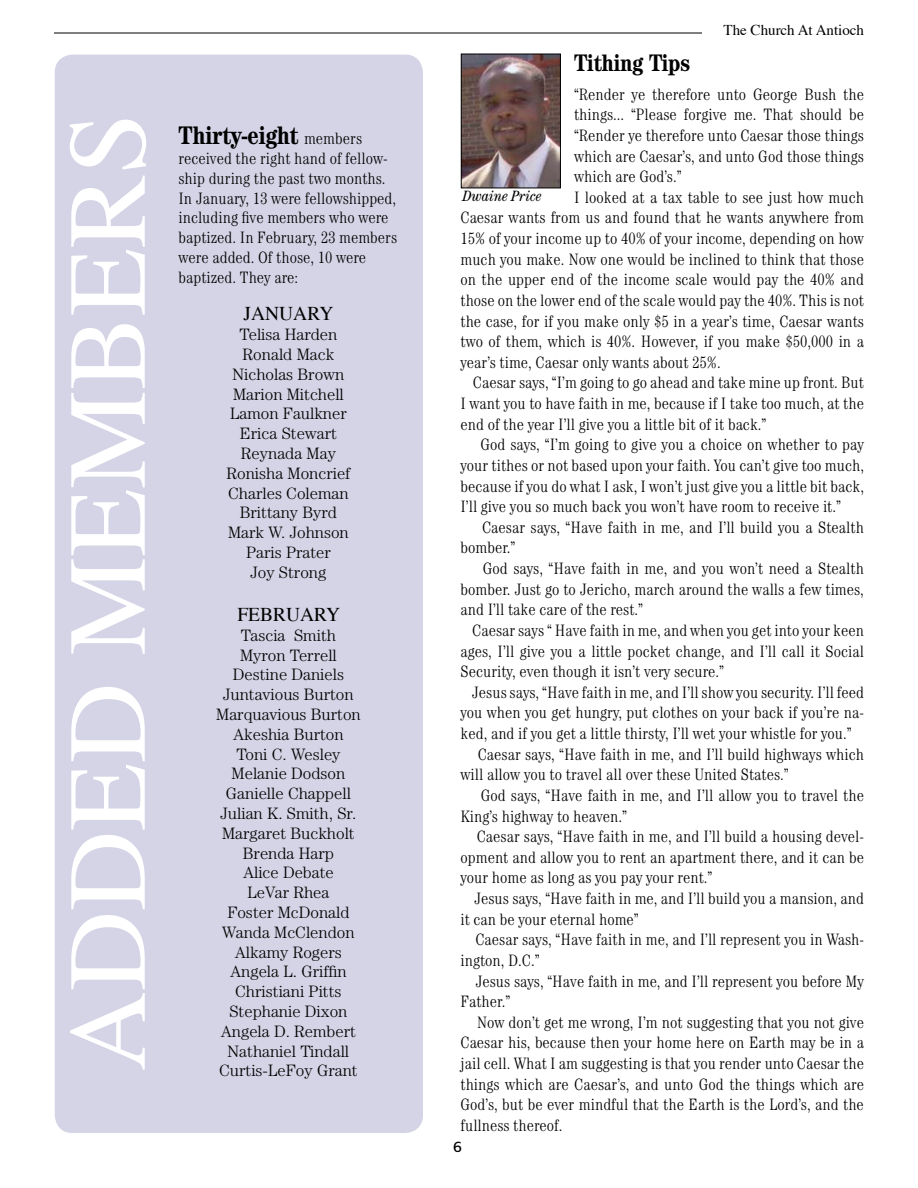
<style>
.page{position:relative;width:918px;height:1188px;background:#fff}
.page>*{position:absolute;margin:0;border:0;box-sizing:border-box;transform-origin:0 0}
.t1{font:111px "Times";color:#fff}
.t2{font:700 condensed 25.5px "Century";color:#000}
.t3{font:700 condensed 24px "Century";color:#000}
.t4{font:19.5px "Times";color:#000}
.t5{font:300 condensed 16.5px/19.8px "Century";color:#000}
.t6{font:300 16.5px/19.8px "Century";color:#000;text-align:center}
.t7{font:15px "Times";color:#000}
.t8{font:italic condensed 15px "Century";color:#000}
.t9{font:15px "Formata";color:#000}
.s1{font-weight:300;font-size:16.5px}
</style>
<div class="page">
<hr style="left:54px;top:33px;width:648px;height:1px;background:#000">
<div style="left:55px;top:55px;width:368px;height:1078px;background:#d4d4e6;border-radius:18px"></div>
<img style="left:463px;top:56px;width:96px;height:130px">
<div style="left:461px;top:54px;width:100px;height:134px;border:1px solid #000"></div>
<h1 class="t1" style="left:61px;top:1071px;width:960px;rotate:-90deg">ADDED MEMBERS</h1>
<h2 class="t2" style="left:178px;top:127px;width:185px">Thirty-eight <span class="s1">members</span></h2>
<p class="t5" style="left:178px;top:150px;width:220px">received the right hand of fellow&shy;ship during the past two months.<br>In January, 13 were fellowshipped, including five members who were baptized. In February, 23 members were added. Of those, 10 were baptized. They are:</p>
<p class="t4" style="left:243px;top:306px;width:91px">JANUARY</p>
<p class="t6" style="left:226px;top:326px;width:126px">Telisa Harden<br>Ronald Mack<br>Nicholas Brown<br>Marion Mitchell<br>Lamon Faulkner<br>Erica Stewart<br>Reynada May<br>Ronisha Moncrief<br>Charles Coleman<br>Brittany Byrd<br>Mark W. Johnson<br>Paris Prater<br>Joy Strong</p>
<p class="t4" style="left:237px;top:606px;width:104px">FEBRUARY</p>
<p class="t6" style="left:216px;top:627px;width:146px">Tascia Smith<br>Myron Terrell<br>Destine Daniels<br>Juntavious Burton<br>Marquavious Burton<br>Akeshia Burton<br>Toni C. Wesley<br>Melanie Dodson<br>Ganielle Chappell<br>Julian K. Smith, Sr.<br>Margaret Buckholt<br>Brenda Harp<br>Alice Debate<br>LeVar Rhea<br>Foster McDonald<br>Wanda McClendon<br>Alkamy Rogers<br>Angela L. Griffin<br>Christiani Pitts<br>Stephanie Dixon<br>Angela D. Rembert<br>Nathaniel Tindall<br>Curtis-LeFoy Grant</p>
<h3 class="t3" style="left:574px;top:55px;width:117px">Tithing Tips</h3>
<p class="t7" style="left:724px;top:24px;width:142px">The Church At Antioch</p>
<p class="t5" style="left:574px;top:86px;width:291px">“Render ye therefore unto George Bush the</p>
<p class="t5" style="left:574px;top:106px;width:291px">things... “Please forgive me. That should be</p>
<p class="t5" style="left:574px;top:127px;width:291px">“Render ye therefore unto Caesar those things</p>
<p class="t5" style="left:574px;top:147px;width:291px">which are Caesar’s, and unto God those things</p>
<p class="t5" style="left:574px;top:168px;width:109px">which are God’s.”</p>
<p class="t5" style="left:574px;top:189px;width:291px">I looked at a tax table to see just how much</p>
<p class="t5" style="left:460px;top:209px;width:405px">Caesar wants from us and found that he wants anywhere from</p>
<p class="t5" style="left:460px;top:230px;width:405px">15% of your income up to 40% of your income, depending on how</p>
<p class="t5" style="left:460px;top:251px;width:405px">much you make. Now one would be inclined to think that those</p>
<p class="t5" style="left:460px;top:271px;width:405px">on the upper end of the income scale would pay the 40% and</p>
<p class="t5" style="left:460px;top:292px;width:405px">those on the lower end of the scale would pay the 40%. This is not</p>
<p class="t5" style="left:460px;top:312px;width:405px">the case, for if you make only $5 in a year’s time, Caesar wants</p>
<p class="t5" style="left:460px;top:333px;width:405px">two of them, which is 40%. However, if you make $50,000 in a</p>
<p class="t5" style="left:460px;top:354px;width:262px">year’s time, Caesar only wants about 25%.</p>
<p class="t5" style="left:473px;top:374px;width:393px">Caesar says, “I’m going to go ahead and take mine up front. But</p>
<p class="t5" style="left:460px;top:395px;width:405px">I want you to have faith in me, because if I take too much, at the</p>
<p class="t5" style="left:460px;top:416px;width:308px">end of the year I’ll give you a little bit of it back.”</p>
<p class="t5" style="left:480px;top:436px;width:385px">God says, “I’m going to give you a choice on whether to pay</p>
<p class="t5" style="left:460px;top:457px;width:405px">your tithes or not based upon your faith. You can’t give too much,</p>
<p class="t5" style="left:460px;top:477px;width:405px">because if you do what I ask, I won’t just give you a little bit back,</p>
<p class="t5" style="left:460px;top:498px;width:382px">I’ll give you so much back you won’t have room to receive it.”</p>
<p class="t5" style="left:482px;top:519px;width:383px">Caesar says, “Have faith in me, and I’ll build you a Stealth</p>
<p class="t5" style="left:460px;top:539px;width:56px">bomber.”</p>
<p class="t5" style="left:483px;top:560px;width:383px">God says, “Have faith in me, and you won’t need a Stealth</p>
<p class="t5" style="left:460px;top:581px;width:405px">bomber. Just go to Jericho, march around the walls a few times,</p>
<p class="t5" style="left:460px;top:601px;width:184px">and I’ll take care of the rest.”</p>
<p class="t5" style="left:472px;top:622px;width:393px">Caesar says “ Have faith in me, and when you get into your keen</p>
<p class="t5" style="left:460px;top:642px;width:405px">ages, I’ll give you a little pocket change, and I’ll call it Social</p>
<p class="t5" style="left:460px;top:663px;width:265px">Security, even though it isn’t very secure.”</p>
<p class="t5" style="left:472px;top:684px;width:394px">Jesus says, “Have faith in me, and I’ll show you security. I’ll feed</p>
<p class="t5" style="left:460px;top:704px;width:405px">you when you get hungry, put clothes on your back if you’re na-</p>
<p class="t5" style="left:460px;top:725px;width:393px">ked, and if you get a little thirsty, I’ll wet your whistle for you.”</p>
<p class="t5" style="left:478px;top:746px;width:388px">Caesar says, “Have faith in me, and I’ll build highways which</p>
<p class="t5" style="left:460px;top:766px;width:330px">will allow you to travel all over these United States.”</p>
<p class="t5" style="left:481px;top:787px;width:385px">God says, “Have faith in me, and I’ll allow you to travel the</p>
<p class="t5" style="left:460px;top:807px;width:168px">King’s highway to heaven.”</p>
<p class="t5" style="left:477px;top:828px;width:389px">Caesar says, “Have faith in me, and I’ll build a housing devel-</p>
<p class="t5" style="left:460px;top:849px;width:405px">opment and allow you to rent an apartment there, and it can be</p>
<p class="t5" style="left:460px;top:869px;width:253px">your home as long as you pay your rent.”</p>
<p class="t5" style="left:474px;top:890px;width:391px">Jesus says, “Have faith in me, and I’ll build you a mansion, and</p>
<p class="t5" style="left:460px;top:911px;width:180px">it can be your eternal home”</p>
<p class="t5" style="left:475px;top:931px;width:390px">Caesar says, “Have faith in me, and I’ll represent you in Wash-</p>
<p class="t5" style="left:460px;top:952px;width:81px">ington, D.C.”</p>
<p class="t5" style="left:475px;top:972px;width:390px">Jesus says, “Have faith in me, and I’ll represent you before My</p>
<p class="t5" style="left:460px;top:993px;width:51px">Father.”</p>
<p class="t5" style="left:477px;top:1014px;width:388px">Now don’t get me wrong, I’m not suggesting that you not give</p>
<p class="t5" style="left:460px;top:1034px;width:405px">Caesar his, because then your home here on Earth may be in a</p>
<p class="t5" style="left:460px;top:1055px;width:405px">jail cell. What I am suggesting is that you render unto Caesar the</p>
<p class="t5" style="left:460px;top:1076px;width:405px">things which are Caesar’s, and unto God the things which are</p>
<p class="t5" style="left:460px;top:1096px;width:405px">God’s, but be ever mindful that the Earth is the Lord’s, and the</p>
<p class="t5" style="left:460px;top:1117px;width:104px">fullness thereof.</p>
<p class="t8" style="left:463px;top:191px;width:81px">Dwaine Price</p>
<p class="t9" style="left:453px;top:1140px;width:10px">6</p>
</div>
